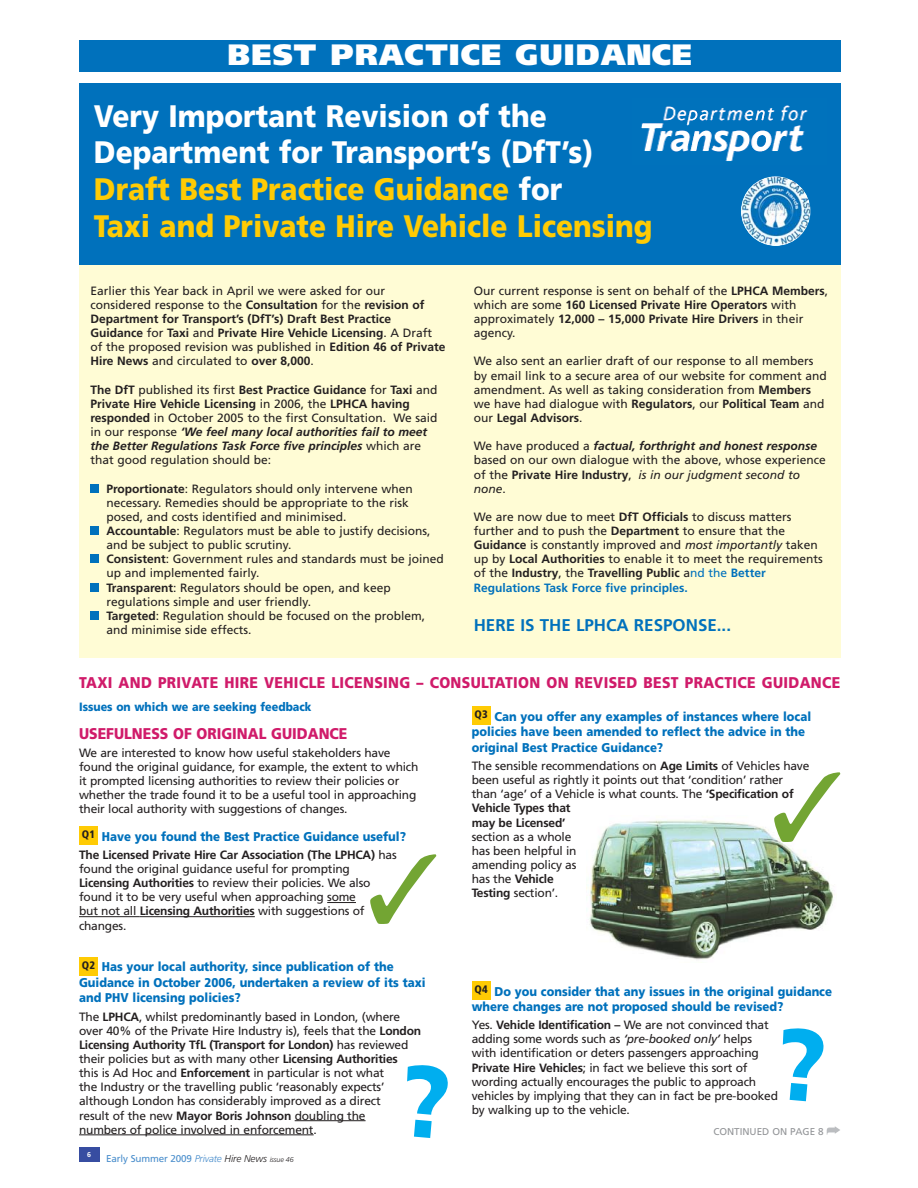
<style>
.page{position:relative;width:918px;height:1188px;background:#fff}
.page>*{position:absolute;margin:0;border:0;box-sizing:border-box;transform-origin:0 0}
.t1{font:900 31.05px/36.8px "Frutiger";color:#fff;scale:.9 1}
.t2{font:900 29.4px "Frutiger";letter-spacing:.035em;color:#fff}
.t3{font:700 16.95px "Frutiger";color:#0071bc}
.t4{font:900 15.6px "Frutiger";letter-spacing:.025em;color:#d01b6a;scale:.9 1}
.t5{font:900 15.6px "Frutiger";color:#d01b6a;scale:.9 1}
.t6{font:900 12.75px/15.6px "Frutiger";color:#0071bc;scale:.9 1}
.t7{font:12px/14.1px "Frutiger";letter-spacing:-.015em;color:#231f20}
.t8{font:700 12px/14.1px "Frutiger";color:#231f20}
.t9{font:900 12px "Frutiger";color:#0071bc;scale:.9 1}
.t10{font:900 condensed 10.8px "Frutiger";color:#231f20}
.t11{font:9.9px "Frutiger";letter-spacing:-.015em;color:#4a8ecc}
.t12{font:9.9px "Frutiger";color:#939598}
.t13{font:700 7.05px "Frutiger";color:#fff}
.s1{color:#ffcb04}
.s2{font-weight:400}
.s3{font-weight:700}
.s4{font-weight:700;font-style:italic}
.s5{font-style:italic}
.s6{color:#0071bc}
.s7{font-weight:700;color:#0071bc}
.s8{font-weight:300;font-style:italic}
.s9{font-weight:300;font-style:italic;color:#231f20}
.s10{font-weight:300;font-style:italic;font-size:7.05px;color:#231f20}
</style>
<div class="page">
<div style="left:79px;top:1147px;width:20px;height:14px;background:#374da1"></div>
<div style="left:79px;top:239px;width:761px;height:418px;background:#fffcd5"></div>
<div style="left:79px;top:83px;width:761px;height:182px;background:#0071bc"></div>
<div style="left:79px;top:40px;width:761px;height:31px;background:#0071bc"></div>
<div style="left:90px;top:611px;width:9px;height:9px;background:#0071bc"></div>
<div style="left:90px;top:583px;width:9px;height:9px;background:#0071bc"></div>
<div style="left:90px;top:555px;width:9px;height:8px;background:#0071bc"></div>
<div style="left:90px;top:526px;width:9px;height:9px;background:#0071bc"></div>
<div style="left:90px;top:484px;width:9px;height:9px;background:#0071bc"></div>
<img style="left:640px;top:105px;width:168px;height:57px">
<img style="left:741px;top:176px;width:70px;height:70px;border-radius:50%">
<svg style="left:327px;top:902px;width:29px;height:1px"></svg>
<hr style="left:79px;top:916px;width:61px;height:1px;background:#231f20">
<hr style="left:140px;top:916px;width:115px;height:1px;background:#231f20">
<hr style="left:295px;top:1120px;width:71px;height:1px;background:#231f20">
<hr style="left:79px;top:1135px;width:194px;height:1px;background:#231f20">
<hr style="left:273px;top:1135px;width:41px;height:1px;background:#231f20">
<div style="left:472px;top:981px;width:19px;height:19px;background:#ffcb04"></div>
<div style="left:472px;top:706px;width:19px;height:19px;background:#ffcb04"></div>
<div style="left:79px;top:957px;width:19px;height:19px;background:#ffcb04"></div>
<div style="left:79px;top:826px;width:19px;height:19px;background:#ffcb04"></div>
<svg style="left:370px;top:854px;width:66px;height:70px"></svg>
<svg style="left:407px;top:1065px;width:41px;height:73px"></svg>
<svg style="left:783px;top:1028px;width:41px;height:73px"></svg>
<img style="left:590px;top:820px;width:244px;height:140px">
<svg style="left:774px;top:772px;width:66px;height:70px"></svg>
<svg style="left:827px;top:1126px;width:13px;height:9px"></svg>
<h2 class="t2" style="left:227px;top:43px;width:466px">BEST PRACTICE GUIDANCE</h2>
<h1 class="t1" style="left:94px;top:100px;width:622px">Very Important Revision of the Department for Transport’s (DfT’s)<br><span class="s1">Draft Best Practice Guidance</span> for<br><span class="s1">Taxi and Private Hire Vehicle Licensing</span></h1>
<p class="t8" style="left:90px;top:284px;width:357px"><span class="s2">Earlier this Year back in April we were asked for our considered response to the</span> Consultation <span class="s2">for the</span> revision of Department for Transport’s (DfT’s) Draft Best Practice Guidance <span class="s2">for</span> Taxi <span class="s2">and</span> Private Hire Vehicle Licensing<span class="s2">. A Draft of the proposed revision was published in</span> Edition 46 of Private Hire News <span class="s2">and circulated to</span> over 8,000<span class="s2">.</span></p>
<p class="t7" style="left:90px;top:383px;width:349px"><span class="s3">The DfT</span> published its first <span class="s3">Best Practice Guidance</span> for <span class="s3">Taxi</span> and <span class="s3">Private Hire Vehicle Licensing</span> in 2006, the <span class="s3">LPHCA having responded</span> in October 2005 to the first Consultation. We said in our response <span class="s4">‘We feel many local authorities fail to meet the Better Regulations Task Force five principles</span> which are that good regulation should be:</p>
<p class="t7" style="left:106px;top:482px;width:339px"><span class="s3">Proportionate</span>: Regulators should only intervene when necessary. Remedies should be appropriate to the risk posed, and costs identified and minimised.<br><span class="s3">Accountable</span>: Regulators must be able to justify decisions, and be subject to public scrutiny.<br><span class="s3">Consistent</span>: Government rules and standards must be joined up and implemented fairly.<br><span class="s3">Transparent</span>: Regulators should be open, and keep regulations simple and user friendly.<br><span class="s3">Targeted</span>: Regulation should be focused on the problem, and minimise side effects.</p>
<p class="t7" style="left:474px;top:284px;width:356px">Our current response is sent on behalf of the <span class="s3">LPHCA Members</span>, which are some <span class="s3">160 Licensed Private Hire Operators</span> with approximately <span class="s3">12,000 – 15,000 Private Hire Drivers</span> in their agency.</p>
<p class="t7" style="left:474px;top:355px;width:355px">We also sent an earlier draft of our response to all members by email link to a secure area of our website for comment and amendment. As well as taking consideration from <span class="s3">Members </span>we have had dialogue with <span class="s3">Regulators</span>, our <span class="s3">Political Team</span> and our <span class="s3">Legal Advisors</span>.</p>
<p class="t7" style="left:474px;top:440px;width:354px">We have produced a <span class="s4">factual, forthright and honest response </span>based on our own dialogue with the above, whose experience of the <span class="s3">Private Hire Industry</span>, <span class="s5">is in our judgment second to none</span>.</p>
<p class="t7" style="left:474px;top:511px;width:351px">We are now due to meet <span class="s3">DfT Officials</span> to discuss matters further and to push the <span class="s3">Department</span> to ensure that the <span class="s3">Guidance</span> is constantly improved and <span class="s5">most importantly</span> taken up by <span class="s3">Local Authorities</span> to enable it to meet the requirements of the <span class="s3">Industry</span>, the <span class="s3">Travelling Public</span> a<span class="s6">nd the</span> <span class="s7">Better Regulations Task Force five principles.</span></p>
<h3 class="t3" style="left:474px;top:618px;width:259px">HERE IS THE LPHCA RESPONSE...</h3>
<h3 class="t4" style="left:79px;top:676px;width:847px">TAXI AND PRIVATE HIRE VEHICLE LICENSING – CONSULTATION ON REVISED BEST PRACTICE GUIDANCE</h3>
<p class="t9" style="left:79px;top:702px;width:260px">Issues on which we are seeking feedback</p>
<h3 class="t5" style="left:79px;top:727px;width:300px">USEFULNESS OF ORIGINAL GUIDANCE</h3>
<p class="t7" style="left:79px;top:746px;width:341px">We are interested to know how useful stakeholders have found the original guidance, for example, the extent to which it prompted licensing authorities to review their policies or whether the trade found it to be a useful tool in approaching their local authority with suggestions of changes.</p>
<p class="t6" style="left:102px;top:830px;width:340px">Have you found the Best Practice Guidance useful?</p>
<p class="t7" style="left:79px;top:849px;width:319px"><span class="s3">The Licensed Private Hire Car Association (The LPHCA)</span> has found the original guidance useful for prompting <span class="s3">Licensing Authorities</span> to review their policies. We also found it to be very useful when approaching some<br>but not all <span class="s3">Licensing Authorities</span> with suggestions of changes.</p>
<p class="t6" style="left:79px;top:960px;width:387px;text-indent:23px">Has your local authority, since publication of the<br>Guidance in October 2006, undertaken a review of its taxi and PHV licensing policies?</p>
<p class="t7" style="left:79px;top:1010px;width:344px">The <span class="s3">LPHCA</span>, whilst predominantly based in London, (where over 40% of the Private Hire Industry is), feels that the <span class="s3">London Licensing Authority TfL (Transport for London)</span> has reviewed their policies but as with many other <span class="s3">Licensing Authorities<br></span>this is Ad Hoc and <span class="s3">Enforcement</span> in particular is not what<br>the Industry or the travelling public ‘reasonably expects’ although London has considerably improved as a direct<br>result of the new <span class="s3">Mayor Boris Johnson</span> doubling the<br>numbers of police involved in enforcement.</p>
<p class="t10" style="left:82px;top:830px;width:15px">Q1</p>
<p class="t10" style="left:82px;top:961px;width:15px">Q2</p>
<p class="t13" style="left:87px;top:1152px;width:5px">6</p>
<p class="t11" style="left:106px;top:1154px;width:189px">Early Summer 2009 <span class="s8">Private</span> <span class="s9">Hire News</span> <span class="s10">issue 46</span></p>
<p class="t10" style="left:475px;top:710px;width:15px">Q3</p>
<p class="t6" style="left:472px;top:710px;width:379px;text-indent:23px">Can you offer any examples of instances where local policies have been amended to reflect the advice in the original Best Practice Guidance?</p>
<p class="t7" style="left:472px;top:760px;width:339px">The sensible recommendations on <span class="s3">Age Limits</span> of Vehicles have been useful as rightly it points out that ‘condition’ rather than ‘age’ of a Vehicle is what counts. The <span class="s3">‘Specification of Vehicle Types that<br>may be Licensed’</span></p>
<p class="t7" style="left:472px;top:830px;width:106px">section as a whole has been helpful in amending policy as has the <span class="s3">Vehicle<br>Testing</span> section’.</p>
<p class="t10" style="left:475px;top:985px;width:15px">Q4</p>
<p class="t6" style="left:472px;top:984px;width:402px;text-indent:23px">Do you consider that any issues in the original guidance where changes are not proposed should be revised?</p>
<p class="t7" style="left:472px;top:1019px;width:308px">Yes. <span class="s3">Vehicle Identification –</span> We are not convinced that adding some words such as <span class="s5">‘pre-booked only’</span> helps with identification or deters passengers approaching <span class="s3">Private Hire Vehicles</span>; in fact we believe this sort of wording actually encourages the public to approach vehicles by implying that they can in fact be pre-booked by walking up to the vehicle.</p>
<p class="t12" style="left:713px;top:1127px;width:112px">CONTINUED ON PAGE 8</p>
</div>
